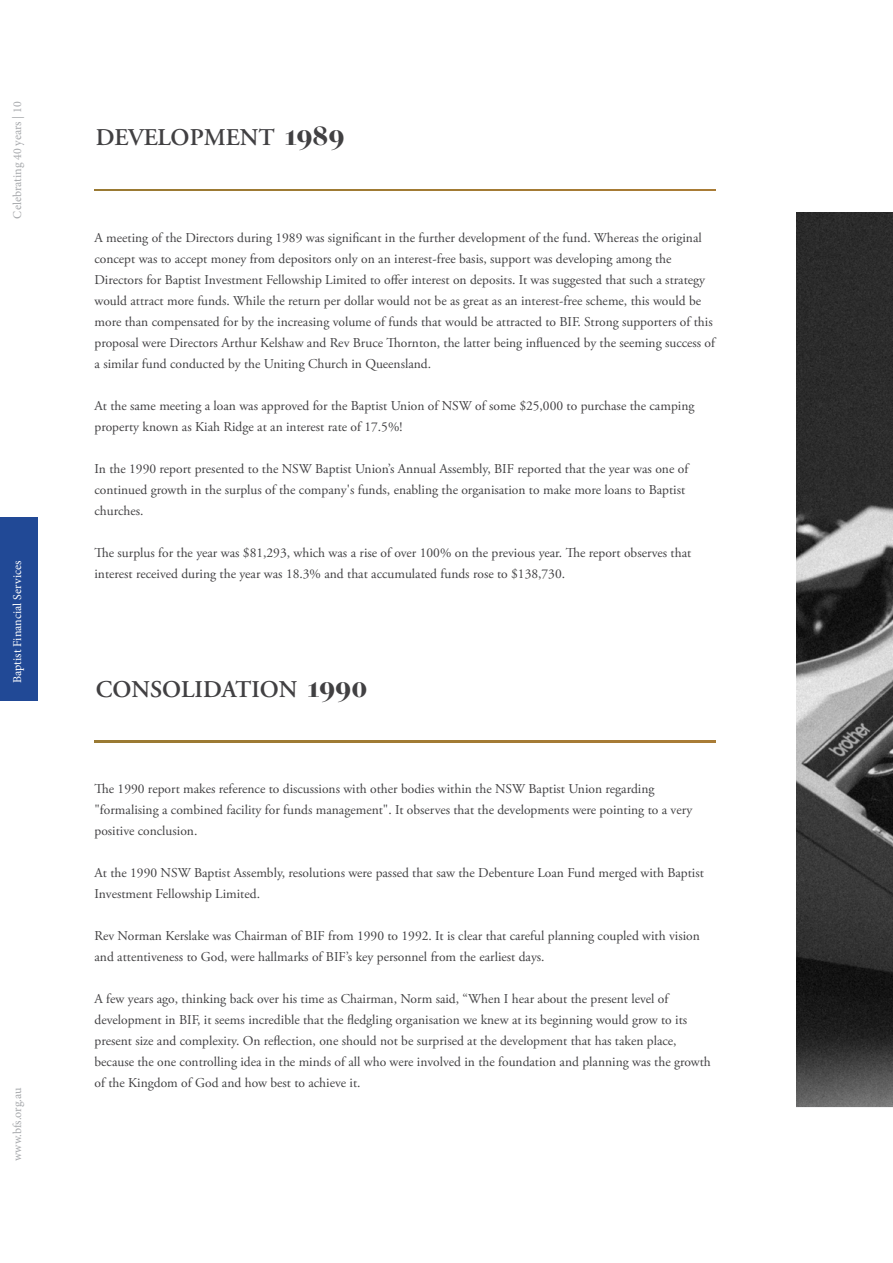
<style>
.page{position:relative;width:893px;height:1263px;background:#fff}
.page>*{position:absolute;margin:0;border:0;box-sizing:border-box;transform-origin:0 0}
.t1{font:600 24px "Adobe Garamond Pro";color:#414042}
.t2{font:13.5px/21px "Adobe Garamond Pro";color:#414042}
.t3{font:12px "Minion Pro";letter-spacing:-.005em;color:#a7a9ac}
.t4{font:12px "Minion Pro";color:#fff}
.s1{font-family:"Operetta 12";font-weight:700;font-size:28.5px}
</style>
<div class="page">
<div style="left:0;top:518px;width:38px;height:183px;background:#214996"></div>
<img style="left:796px;top:213px;width:97px;height:894px">
<hr style="left:94px;top:189px;width:622px;height:2px;background:#a17b34">
<hr style="left:94px;top:741px;width:622px;height:1px;background:#a17b34">
<p class="t3" style="left:9px;top:219px;width:119px;rotate:-90deg">Celebrating 40 years | 10</p>
<p class="t4" style="left:9px;top:683px;width:124px;rotate:-90deg">Baptist Financial Services</p>
<p class="t3" style="left:9px;top:1161px;width:75px;rotate:-90deg">www.bfs.org.au</p>
<h1 class="t1" style="left:96px;top:123px;width:251px">DEVELOPMENT <span class="s1">1989</span></h1>
<p class="t2" style="left:94px;top:228px;width:622px">A meeting of the Directors during 1989 was significant in the further development of the fund. Whereas the original concept was to accept money from depositors only on an interest-free basis, support was developing among the Directors for Baptist Investment Fellowship Limited to offer interest on deposits. It was suggested that such a strategy would attract more funds. While the return per dollar would not be as great as an interest-free scheme, this would be more than compensated for by the increasing volume of funds that would be attracted to BIF. Strong supporters of this proposal were Directors Arthur Kelshaw and Rev Bruce Thornton, the latter being influenced by the seeming success of a similar fund conducted by the Uniting Church in Queensland.</p>
<p class="t2" style="left:94px;top:396px;width:601px">At the same meeting a loan was approved for the Baptist Union of NSW of some $25,000 to purchase the camping property known as Kiah Ridge at an interest rate of 17.5%!</p>
<p class="t2" style="left:94px;top:459px;width:595px">In the 1990 report presented to the NSW Baptist Union’s Annual Assembly, BIF reported that the year was one of continued growth in the surplus of the company's funds, enabling the organisation to make more loans to Baptist churches.</p>
<p class="t2" style="left:94px;top:543px;width:598px">The surplus for the year was $81,293, which was a rise of over 100% on the previous year. The report observes that interest received during the year was 18.3% and that accumulated funds rose to $138,730.</p>
<h1 class="t1" style="left:96px;top:675px;width:273px">CONSOLIDATION <span class="s1">1990</span></h1>
<p class="t2" style="left:94px;top:779px;width:599px">The 1990 report makes reference to discussions with other bodies within the NSW Baptist Union regarding "formalising a combined facility for funds management". It observes that the developments were pointing to a very positive conclusion.</p>
<p class="t2" style="left:94px;top:863px;width:611px">At the 1990 NSW Baptist Assembly, resolutions were passed that saw the Debenture Loan Fund merged with Baptist<br>Investment Fellowship Limited.</p>
<p class="t2" style="left:94px;top:926px;width:607px">Rev Norman Kerslake was Chairman of BIF from 1990 to 1992. It is clear that careful planning coupled with vision and attentiveness to God, were hallmarks of BIF’s key personnel from the earliest days.</p>
<p class="t2" style="left:94px;top:989px;width:618px">A few years ago, thinking back over his time as Chairman, Norm said, “When I hear about the present level of development in BIF, it seems incredible that the fledgling organisation we knew at its beginning would grow to its present size and complexity. On reflection, one should not be surprised at the development that has taken place, because the one controlling idea in the minds of all who were involved in the foundation and planning was the growth of the Kingdom of God and how best to achieve it.</p>
</div>
